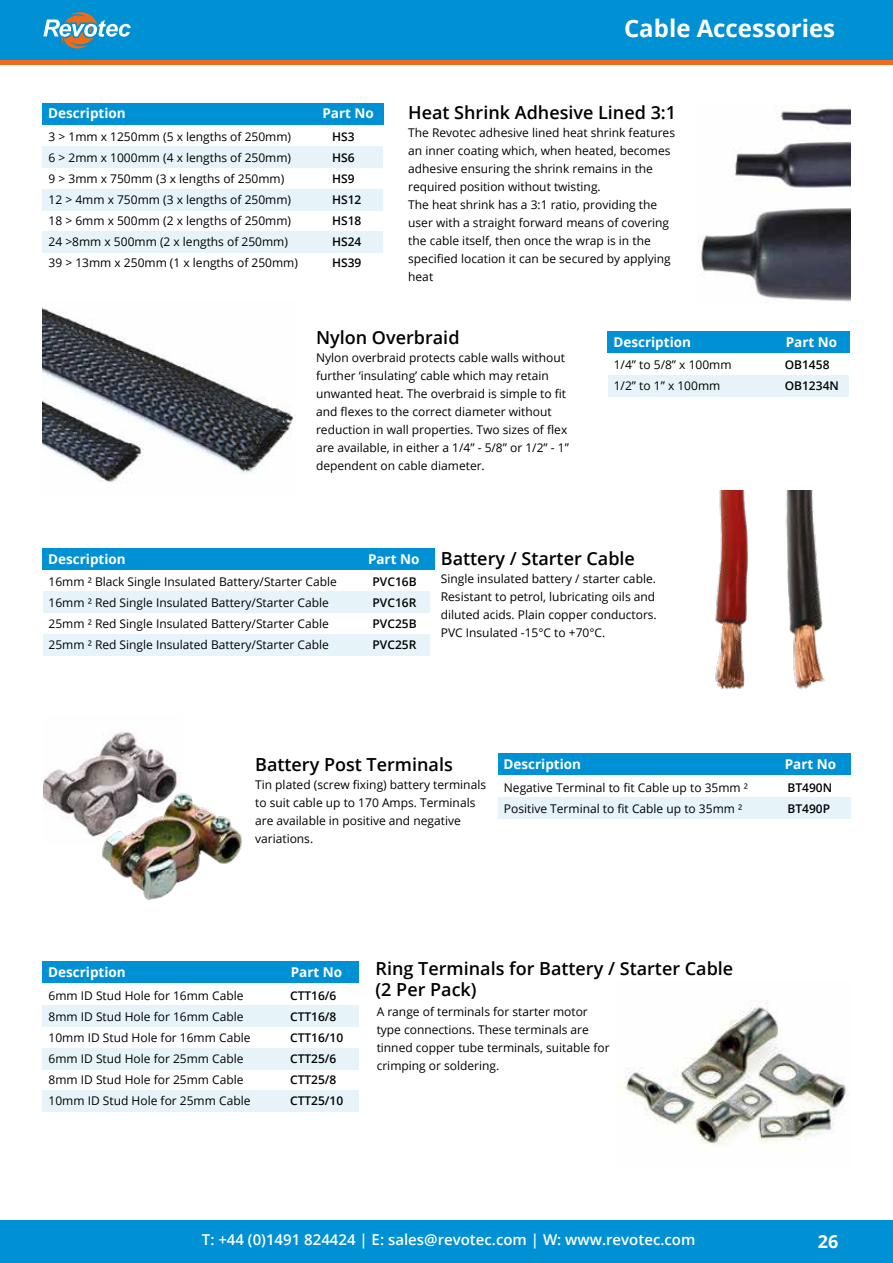
<style>
.page{position:relative;width:893px;height:1263px;background:#fff}
.page>*{position:absolute;margin:0;border:0;box-sizing:border-box;transform-origin:0 0}
.t1{font:700 24px "Open Sans";color:#fff}
.t2{font:600 18px/21px "Open Sans";color:#000}
.t3{font:700 18px "Open Sans";color:#fff}
.t4{font:600 15px "Open Sans";color:#fff}
.t5{font:700 13.5px "Open Sans";color:#fff}
.t6{font:12px/18px "Open Sans";color:#000}
.t7{font:600 12px "Open Sans";color:#000}
</style>
<div class="page">
<div style="left:0;top:0;width:893px;height:60px;background:#0091d4"></div>
<hr style="left:0;top:60px;width:893px;height:4px;background:#ed6b1a">
<svg style="left:43px;top:12px;width:88px;height:37px"></svg>
<div style="left:0;top:1220px;width:893px;height:43px;background:#0091d4"></div>
<img style="left:697px;top:105px;width:153px;height:197px">
<img style="left:43px;top:308px;width:252px;height:174px">
<img style="left:616px;top:1000px;width:230px;height:153px">
<div style="left:43px;top:103px;width:341px;height:21px;background:#0091d4"></div>
<div style="left:43px;top:147px;width:340px;height:21px;background:#e6f4fa"></div>
<div style="left:43px;top:189px;width:340px;height:21px;background:#e6f4fa"></div>
<div style="left:43px;top:232px;width:340px;height:21px;background:#e6f4fa"></div>
<div style="left:608px;top:331px;width:242px;height:22px;background:#0091d4"></div>
<div style="left:608px;top:375px;width:241px;height:21px;background:#e6f4fa"></div>
<div style="left:43px;top:548px;width:392px;height:21px;background:#0091d4"></div>
<div style="left:43px;top:592px;width:386px;height:21px;background:#e6f4fa"></div>
<div style="left:43px;top:634px;width:386px;height:22px;background:#e6f4fa"></div>
<div style="left:43px;top:1090px;width:316px;height:22px;background:#e6f4fa"></div>
<div style="left:43px;top:962px;width:316px;height:21px;background:#0091d4"></div>
<div style="left:43px;top:1005px;width:316px;height:21px;background:#e6f4fa"></div>
<div style="left:43px;top:1048px;width:316px;height:21px;background:#e6f4fa"></div>
<div style="left:498px;top:754px;width:353px;height:21px;background:#0091d4"></div>
<div style="left:498px;top:797px;width:353px;height:22px;background:#e6f4fa"></div>
<img style="left:44px;top:732px;width:133px;height:105px">
<img style="left:100px;top:790px;width:142px;height:110px">
<img style="left:715px;top:491px;width:110px;height:199px">
<p class="t5" style="left:48px;top:104px;width:79px">Description</p>
<p class="t5" style="left:322px;top:104px;width:53px">Part No</p>
<p class="t6" style="left:49px;top:127px;width:244px">3 &gt; 1mm x 1250mm (5 x lengths of 250mm)</p>
<p class="t7" style="left:332px;top:128px;width:24px">HS3</p>
<p class="t6" style="left:49px;top:148px;width:244px">6 &gt; 2mm x 1000mm (4 x lengths of 250mm)</p>
<p class="t7" style="left:332px;top:149px;width:24px">HS6</p>
<p class="t6" style="left:49px;top:169px;width:237px">9 &gt; 3mm x 750mm (3 x lengths of 250mm)</p>
<p class="t7" style="left:332px;top:170px;width:24px">HS9</p>
<p class="t6" style="left:49px;top:190px;width:244px">12 &gt; 4mm x 750mm (3 x lengths of 250mm)</p>
<p class="t7" style="left:332px;top:191px;width:31px">HS12</p>
<p class="t6" style="left:49px;top:211px;width:244px">18 &gt; 6mm x 500mm (2 x lengths of 250mm)</p>
<p class="t7" style="left:332px;top:212px;width:31px">HS18</p>
<p class="t6" style="left:49px;top:232px;width:241px">24 &gt;8mm x 500mm (2 x lengths of 250mm)</p>
<p class="t7" style="left:332px;top:233px;width:31px">HS24</p>
<p class="t6" style="left:49px;top:253px;width:251px">39 &gt; 13mm x 250mm (1 x lengths of 250mm)</p>
<p class="t7" style="left:332px;top:254px;width:31px">HS39</p>
<h1 class="t1" style="left:596px;top:4px;width:241px">COMEX Cooling fans</h1>
<h1 class="t1" style="left:624px;top:11px;width:213px">Cable Accessories</h1>
<h2 class="t2" style="left:408px;top:102px;width:269px">Heat Shrink Adhesive Lined 3:1</h2>
<p class="t6" style="left:408px;top:123px;width:268px">The Revotec adhesive lined heat shrink features an inner coating which, when heated, becomes adhesive ensuring the shrink remains in the required position without twisting.<br>The heat shrink has a 3:1 ratio, providing the user with a straight forward means of covering the cable itself, then once the wrap is in the specified location it can be secured by applying heat</p>
<h2 class="t2" style="left:316px;top:327px;width:145px">Nylon Overbraid</h2>
<p class="t6" style="left:316px;top:349px;width:254px">Nylon overbraid protects cable walls without further ‘insulating’ cable which may retain unwanted heat. The overbraid is simple to fit and flexes to the correct diameter without reduction in wall properties. Two sizes of flex are available, in either a 1/4” - 5/8” or 1/2” - 1” dependent on cable diameter.</p>
<p class="t5" style="left:613px;top:332px;width:79px">Description</p>
<p class="t5" style="left:786px;top:332px;width:53px">Part No</p>
<p class="t6" style="left:614px;top:356px;width:119px">1/4” to 5/8” x 100mm</p>
<p class="t7" style="left:785px;top:357px;width:46px">OB1458</p>
<p class="t6" style="left:614px;top:377px;width:108px">1/2” to 1” x 100mm</p>
<p class="t7" style="left:785px;top:378px;width:56px">OB1234N</p>
<p class="t5" style="left:48px;top:549px;width:79px">Description</p>
<p class="t5" style="left:368px;top:549px;width:53px">Part No</p>
<p class="t6" style="left:49px;top:572px;width:290px">16mm ² Black Single Insulated Battery/Starter Cable</p>
<p class="t7" style="left:373px;top:573px;width:46px">PVC16B</p>
<p class="t6" style="left:49px;top:593px;width:282px">16mm ² Red Single Insulated Battery/Starter Cable</p>
<p class="t7" style="left:373px;top:594px;width:45px">PVC16R</p>
<p class="t6" style="left:49px;top:614px;width:282px">25mm ² Red Single Insulated Battery/Starter Cable</p>
<p class="t7" style="left:373px;top:615px;width:46px">PVC25B</p>
<p class="t6" style="left:49px;top:635px;width:282px">25mm ² Red Single Insulated Battery/Starter Cable</p>
<p class="t7" style="left:373px;top:636px;width:45px">PVC25R</p>
<h2 class="t2" style="left:441px;top:548px;width:196px">Battery / Starter Cable</h2>
<p class="t6" style="left:441px;top:569px;width:217px">Single insulated battery / starter cable.<br>Resistant to petrol, lubricating oils and diluted acids. Plain copper conductors.<br>PVC Insulated -15°C to +70°C.</p>
<h2 class="t2" style="left:255px;top:754px;width:199px">Battery Post Terminals</h2>
<p class="t6" style="left:255px;top:776px;width:232px">Tin plated (screw fixing) battery terminals to suit cable up to 170 Amps. Terminals are available in positive and negative variations.</p>
<p class="t5" style="left:504px;top:755px;width:79px">Description</p>
<p class="t5" style="left:785px;top:755px;width:53px">Part No</p>
<p class="t6" style="left:504px;top:778px;width:246px">Negative Terminal to fit Cable up to 35mm ²</p>
<p class="t7" style="left:787px;top:779px;width:46px">BT490N</p>
<p class="t6" style="left:504px;top:799px;width:240px">Positive Terminal to fit Cable up to 35mm ²</p>
<p class="t7" style="left:787px;top:800px;width:44px">BT490P</p>
<p class="t5" style="left:48px;top:963px;width:79px">Description</p>
<p class="t5" style="left:291px;top:963px;width:53px">Part No</p>
<p class="t6" style="left:49px;top:986px;width:197px">6mm ID Stud Hole for 16mm Cable</p>
<p class="t7" style="left:290px;top:987px;width:48px">CTT16/6</p>
<p class="t6" style="left:49px;top:1007px;width:197px">8mm ID Stud Hole for 16mm Cable</p>
<p class="t7" style="left:290px;top:1008px;width:48px">CTT16/8</p>
<p class="t6" style="left:49px;top:1028px;width:203px">10mm ID Stud Hole for 16mm Cable</p>
<p class="t7" style="left:290px;top:1029px;width:55px">CTT16/10</p>
<p class="t6" style="left:49px;top:1049px;width:197px">6mm ID Stud Hole for 25mm Cable</p>
<p class="t7" style="left:290px;top:1050px;width:48px">CTT25/6</p>
<p class="t6" style="left:49px;top:1070px;width:197px">8mm ID Stud Hole for 25mm Cable</p>
<p class="t7" style="left:290px;top:1071px;width:48px">CTT25/8</p>
<p class="t6" style="left:49px;top:1091px;width:203px">10mm ID Stud Hole for 25mm Cable</p>
<p class="t7" style="left:290px;top:1092px;width:55px">CTT25/10</p>
<h2 class="t2" style="left:376px;top:957px;width:359px">Ring Terminals for Battery / Starter Cable (2 Per Pack)</h2>
<p class="t6" style="left:377px;top:1002px;width:234px">A range of terminals for starter motor type connections. These terminals are tinned copper tube terminals, suitable for crimping or soldering.</p>
<p class="t4" style="left:202px;top:1230px;width:495px">T: +44 (0)1491 824424 | E: sales@revotec.com | W: www.revotec.com</p>
<h2 class="t3" style="left:818px;top:1229px;width:22px">26</h2>
</div>
